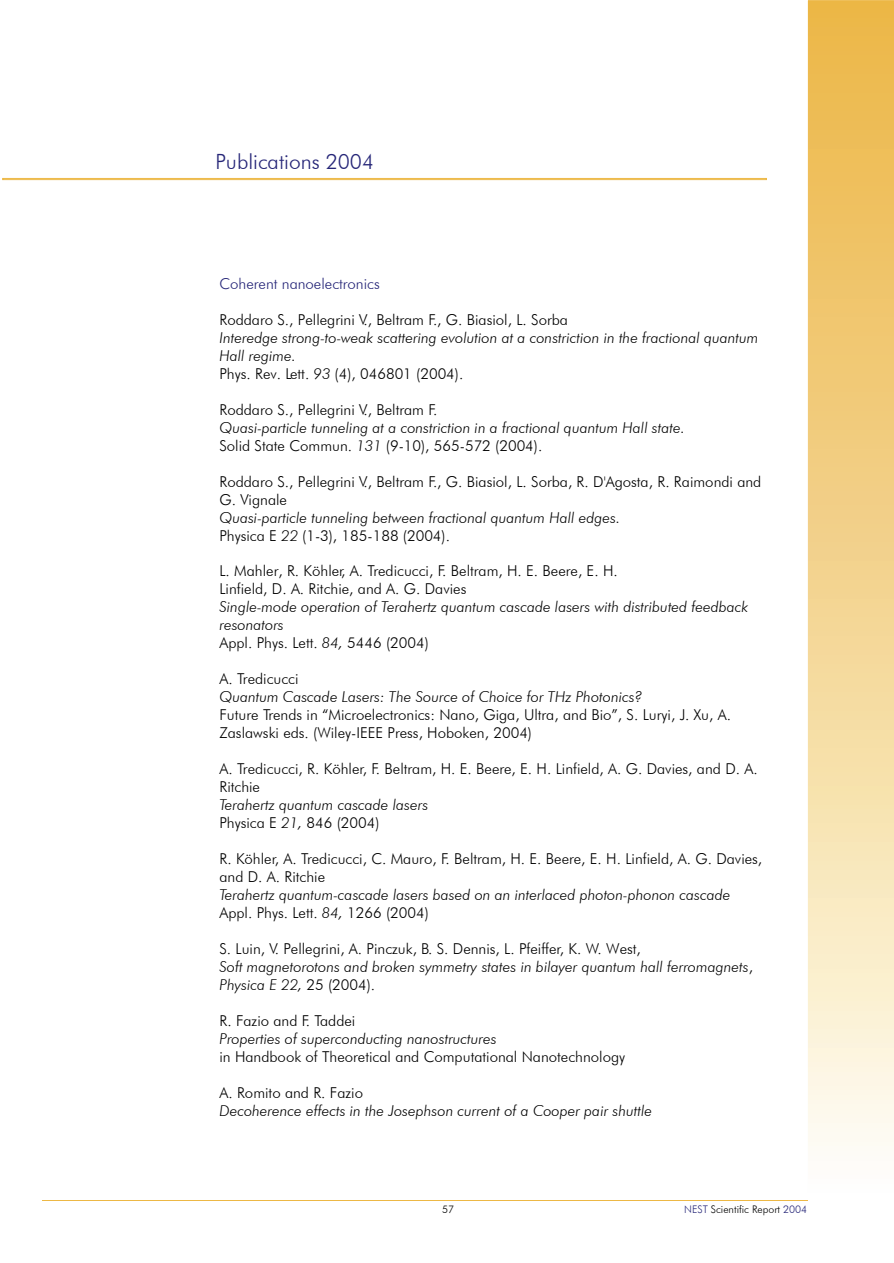
<style>
.page{position:relative;width:894px;height:1263px;background:#fff}
.page>*{position:absolute;margin:0;border:0;box-sizing:border-box;transform-origin:0 0}
.t1{font:700 21px "Futura Lt BT";color:#262678}
.t2{font:italic 15px/18px "Futura Lt BT";color:#000}
.t3{font:15px/18px "Futura Lt BT";color:#000}
.t4{font:700 15px "Futura Lt BT";color:#262678}
.t5{font:10.5px "Futura Lt BT";color:#000}
.s1{font-style:normal}
.s2{color:#262678}
</style>
<div class="page">
<hr style="left:42px;top:1200px;width:766px;height:1px;background:#edb845">
<svg style="left:807px;top:0;width:87px;height:1146px"></svg>
<div style="left:3px;top:178px;width:764px;height:2px;border:1px solid #edb845"></div>
<h1 class="t1" style="left:215px;top:153px;width:160px">Publications 2004</h1>
<p class="t4" style="left:219px;top:277px;width:162px">Coherent nanoelectronics</p>
<p class="t3" style="left:219px;top:312px;width:350px">Roddaro S., Pellegrini V., Beltram F., G. Biasiol, L. Sorba</p>
<p class="t2" style="left:219px;top:330px;width:541px">Interedge strong-to-weak scattering evolution at a constriction in the fractional quantum<br>Hall regime.<br><span class="s1">Phys. Rev. Lett.</span> 93 <span class="s1">(4), 046801 (2004).</span></p>
<p class="t3" style="left:219px;top:402px;width:219px">Roddaro S., Pellegrini V., Beltram F.</p>
<p class="t2" style="left:219px;top:420px;width:467px">Quasi-particle tunneling at a constriction in a fractional quantum Hall state.<br><span class="s1">Solid State Commun.</span> 131 <span class="s1">(9-10), 565-572 (2004).</span></p>
<p class="t3" style="left:219px;top:474px;width:543px">Roddaro S., Pellegrini V., Beltram F., G. Biasiol, L. Sorba, R. D'Agosta, R. Raimondi and<br>G. Vignale</p>
<p class="t2" style="left:219px;top:510px;width:402px">Quasi-particle tunneling between fractional quantum Hall edges.<br><span class="s1">Physica E</span> 22 <span class="s1">(1-3), 185-188 (2004).</span></p>
<p class="t3" style="left:219px;top:564px;width:400px">L. Mahler, R. Köhler, A. Tredicucci, F. Beltram, H. E. Beere, E. H.<br>Linfield, D. A. Ritchie, and A. G. Davies</p>
<p class="t2" style="left:219px;top:600px;width:530px">Single-mode operation of Terahertz quantum cascade lasers with distributed feedback resonators<br><span class="s1">Appl. Phys. Lett.</span> 84, <span class="s1">5446 (2004)</span></p>
<p class="t3" style="left:219px;top:671px;width:81px">A. Tredicucci</p>
<p class="t2" style="left:219px;top:689px;width:424px">Quantum Cascade Lasers: The Source of Choice for THz Photonics?</p>
<p class="t3" style="left:219px;top:707px;width:513px">Future Trends in “Microelectronics: Nano, Giga, Ultra, and Bio”, S. Luryi, J. Xu, A.<br>Zaslawski eds. (Wiley-IEEE Press, Hoboken, 2004)</p>
<p class="t3" style="left:219px;top:761px;width:540px">A. Tredicucci, R. Köhler, F. Beltram, H. E. Beere, E. H. Linfield, A. G. Davies, and D. A.<br>Ritchie</p>
<p class="t2" style="left:219px;top:797px;width:210px">Terahertz quantum cascade lasers<br><span class="s1">Physica E</span> 21, <span class="s1">846 (2004)</span></p>
<p class="t3" style="left:219px;top:851px;width:544px">R. Köhler, A. Tredicucci, C. Mauro, F. Beltram, H. E. Beere, E. H. Linfield, A. G. Davies, and D. A. Ritchie</p>
<p class="t2" style="left:219px;top:887px;width:513px">Terahertz quantum-cascade lasers based on an interlaced photon-phonon cascade<br><span class="s1">Appl. Phys. Lett.</span> 84, <span class="s1">1266 (2004)</span></p>
<p class="t2" style="left:219px;top:941px;width:535px"><span class="s1">S. Luin, V. Pellegrini, A. Pinczuk, B. S. Dennis, L. Pfeiffer, K. W. West,<br></span>Soft magnetorotons and broken symmetry states in bilayer quantum hall ferromagnets<span class="s1">,<br></span>Physica E 22, <span class="s1">25 (2004).</span></p>
<p class="t3" style="left:219px;top:1013px;width:137px">R. Fazio and F. Taddei</p>
<p class="t2" style="left:219px;top:1031px;width:279px">Properties of superconducting nanostructures</p>
<p class="t3" style="left:219px;top:1049px;width:407px">in Handbook of Theoretical and Computational Nanotechnology</p>
<p class="t3" style="left:219px;top:1085px;width:145px">A. Romito and R. Fazio</p>
<p class="t2" style="left:219px;top:1103px;width:434px">Decoherence effects in the Josephson current of a Cooper pair shuttle</p>
<p class="t5" style="left:442px;top:1205px;width:14px">57</p>
<p class="t5" style="left:684px;top:1205px;width:125px"><span class="s2">NEST</span> Scientific Report <span class="s2">2004</span></p>
</div>
